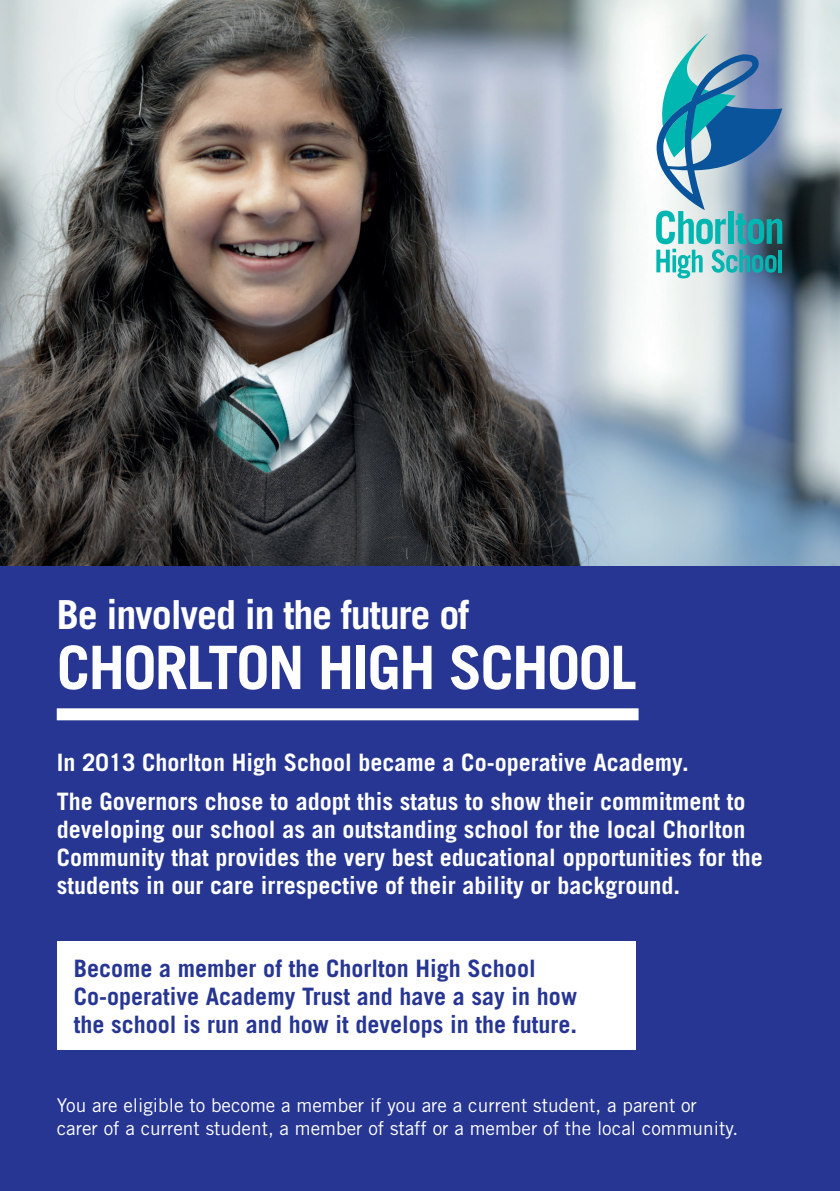
<style>
.page{position:relative;width:840px;height:1191px;background:#fff}
.page>*{position:absolute;margin:0;border:0;box-sizing:border-box;transform-origin:0 0}
.BIG_BIG_HEADING{font:700 60px "Trade Gothic";letter-spacing:-.03em;color:#fff}
.BIG_BIG_HEADING-2{font:700 40px "Trade Gothic";letter-spacing:-.03em;color:#fff}
.SUBHEAD{font:700 24px/28px "Trade Gothic";color:#fff}
.SUBHEAD-2{font:700 24px/28px "Trade Gothic";color:#263692}
.BODY{font:19px/23px "Trade Gothic";color:#fff}
</style>
<div class="page">
<div style="left:0;top:561px;width:839px;height:630px;background:#263692"></div>
<img style="left:0;top:0;width:839px;height:565px">
<div style="left:57px;top:708px;width:581px;height:12px;background:#fff"></div>
<svg style="left:655px;top:33px;width:126px;height:245px;background:#74aabe"></svg>
<div style="left:57px;top:941px;width:578px;height:109px;background:#fff"></div>
<p class="BIG_BIG_HEADING-2" style="left:57px;top:590px;width:414px">Be involved in the future of</p>
<p class="BIG_BIG_HEADING" style="left:57px;top:631px;width:581px">CHORLTON HIGH SCHOOL</p>
<p class="SUBHEAD" style="left:57px;top:748px;width:633px">In 2013 Chorlton High School became a Co-operative Academy.</p>
<p class="SUBHEAD" style="left:57px;top:787px;width:707px">The Governors chose to adopt this status to show their commitment to developing our school as an outstanding school for the local Chorlton Community that provides the very best educational opportunities for the students in our care irrespective of their ability or background.</p>
<p class="SUBHEAD-2" style="left:74px;top:954px;width:504px">Become a member of the Chorlton High School<br>Co-operative Academy Trust and have a say in how the school is run and how it develops in the future.</p>
<p class="BODY" style="left:57px;top:1093px;width:682px">You are eligible to become a member if you are a current student, a parent or carer of a current student, a member of staff or a member of the local community.</p>
</div>
